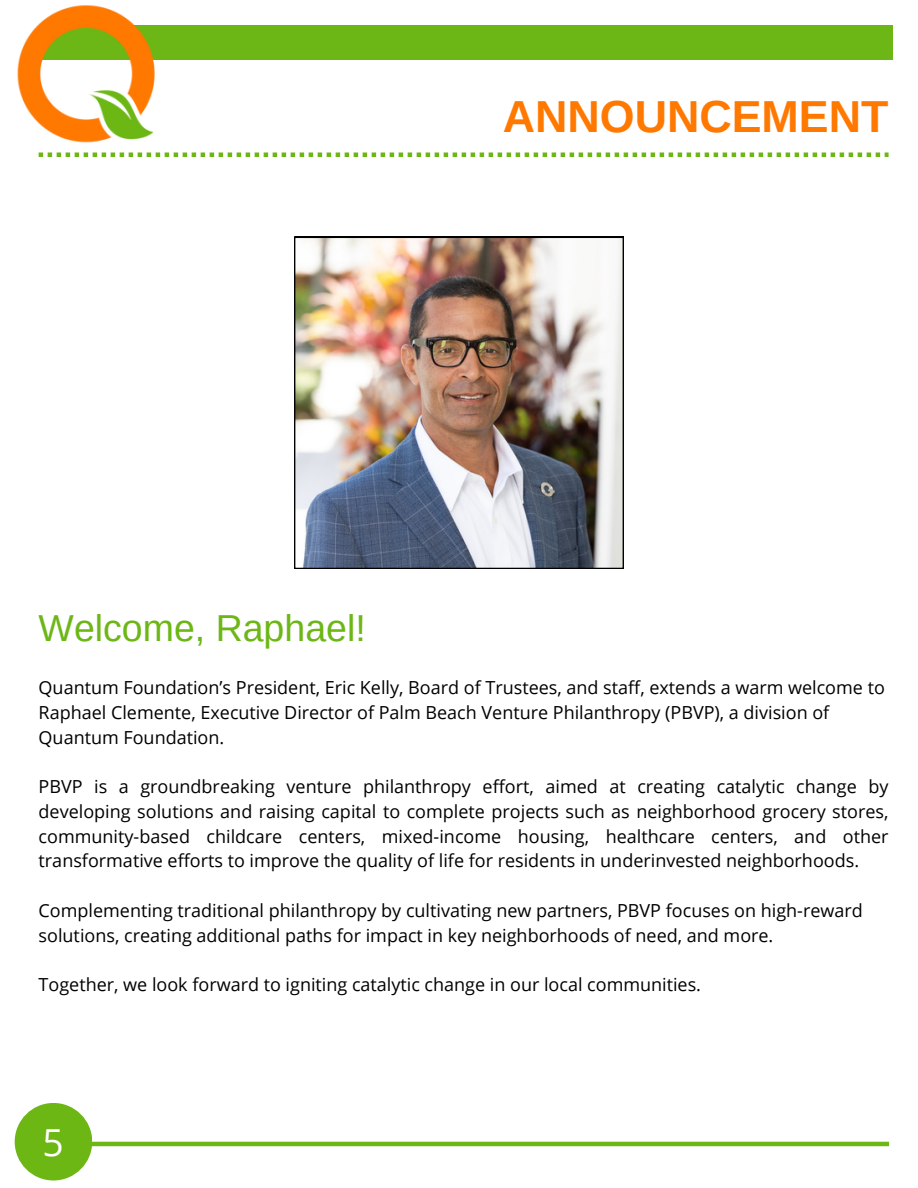
<style>
.page{position:relative;width:918px;height:1188px;background:#fff}
.page>*{position:absolute;margin:0;border:0;box-sizing:border-box;transform-origin:0 0}
.t1{font:700 44.85px "Arimo";color:#ff7900}
.t2{font:37.5px "Arimo";color:#6cb715}
.t3{font:37.2px "Open Sans";color:#fff}
.t4{font:18px/24.8px "Open Sans";color:#000}
</style>
<div class="page">
<div style="left:39px;top:26px;width:853px;height:34px;background:#6cb715"></div>
<img style="left:17px;top:5px;width:152px;height:138px">
<svg style="left:39px;top:152px;width:850px;height:5px"></svg>
<div style="left:15px;top:1103px;width:77px;height:77px;background:#6cb714;border-radius:50%"></div>
<hr style="left:30px;top:1142px;width:859px;height:4px;background:#6cb714">
<img style="left:294px;top:237px;width:330px;height:332px">
<p class="t1" style="left:503px;top:92px;width:387px">ANNOUNCEMENT</p>
<h2 class="t2" style="left:39px;top:607px;width:329px">Welcome, Raphael!</h2>
<p class="t4" style="left:39px;top:675px;width:848px">Quantum Foundation’s President, Eric Kelly, Board of Trustees, and staff, extends a warm welcome to<br>Raphael Clemente, Executive Director of Palm Beach Venture Philanthropy (PBVP), a division of<br>Quantum Foundation.</p>
<p class="t4" style="left:39px;top:774px;width:851px;text-align:justify">PBVP is a groundbreaking venture philanthropy effort, aimed at creating catalytic change by developing solutions and raising capital to complete projects such as neighborhood grocery stores, community-based childcare centers, mixed-income housing, healthcare centers, and other transformative efforts to improve the quality of life for residents in underinvested neighborhoods.</p>
<p class="t4" style="left:39px;top:898px;width:826px">Complementing traditional philanthropy by cultivating new partners, PBVP focuses on high-reward solutions, creating additional paths for impact in key neighborhoods of need, and more.</p>
<p class="t4" style="left:39px;top:972px;width:664px">Together, we look forward to igniting catalytic change in our local communities.</p>
<h1 class="t3" style="left:42px;top:1116px;width:23px">5</h1>
</div>
